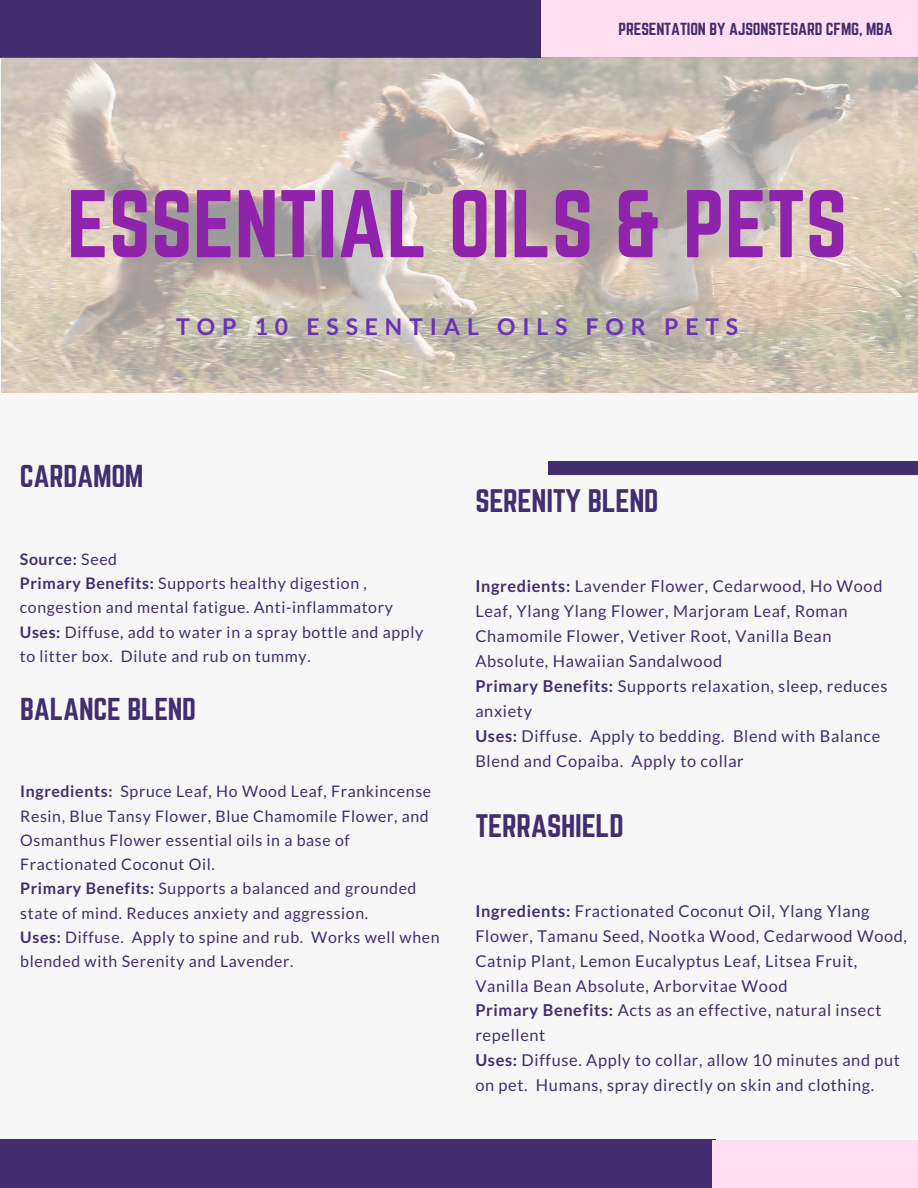
<style>
.page{position:relative;width:918px;height:1188px;background:#f7f7f7}
.page>*{position:absolute;margin:0;border:0;box-sizing:border-box;transform-origin:0 0}
.t1{font:84px "Norwester";color:#9023ac}
.t2{font:28.65px "Norwester";letter-spacing:-.01em;color:#422d6f}
.t3{font:27.75px "Norwester";letter-spacing:-.01em;color:#422d6f}
.t4{font:700 22.95px "Lato";letter-spacing:.3em;color:#6934b4}
.t5{font:16.35px/24.9px "Lato";letter-spacing:.04em;color:#422d6f}
.t6{font:15.9px/24.3px "Lato";letter-spacing:.04em;color:#422d6f}
.t7{font:15.3px "Norwester";letter-spacing:-.01em;color:#422d6f}
.s1{font-weight:700}
</style>
<div class="page">
<div style="left:0;top:0;width:637px;height:58px;background:#422d6f"></div>
<div style="left:542px;top:0;width:376px;height:58px;background:#ffdef2"></div>
<img style="left:1px;top:58px;width:916px;height:334px">
<div style="left:0;top:1140px;width:716px;height:48px;background:#422d6f"></div>
<div style="left:712px;top:1140px;width:206px;height:48px;background:#ffdef2"></div>
<div style="left:548px;top:461px;width:370px;height:14px;background:#422d6f"></div>
<p class="t7" style="left:619px;top:22px;width:276px">PRESENTATION BY AJSONSTEGARD CFMG, MBA</p>
<h1 class="t1" style="left:67px;top:184px;width:782px">ESSENTIAL OILS &amp; PETS</h1>
<h3 class="t4" style="left:176px;top:313px;width:563px">TOP 10 ESSENTIAL OILS FOR PETS</h3>
<h3 class="t3" style="left:20px;top:463px;width:125px">CARDAMOM</h3>
<h2 class="t2" style="left:475px;top:487px;width:185px">SERENITY BLEND</h2>
<p class="t6" style="left:20px;top:547px;width:405px"><span class="s1">Source:</span> Seed<br><span class="s1">Primary Benefits:</span> Supports healthy digestion , congestion and mental fatigue. Anti-inflammatory <span class="s1">Uses:</span> Diffuse, add to water in a spray bottle and apply to litter box. Dilute and rub on tummy.</p>
<h3 class="t3" style="left:20px;top:695px;width:177px">BALANCE BLEND</h3>
<p class="t6" style="left:20px;top:779px;width:421px"><span class="s1">Ingredients:</span> Spruce Leaf, Ho Wood Leaf, Frankincense Resin, Blue Tansy Flower, Blue Chamomile Flower, and Osmanthus Flower essential oils in a base of Fractionated Coconut Oil.<br><span class="s1">Primary Benefits:</span> Supports a balanced and grounded state of mind. Reduces anxiety and aggression.<br><span class="s1">Uses:</span> Diffuse. Apply to spine and rub. Works well when blended with Serenity and Lavender.</p>
<p class="t5" style="left:475px;top:574px;width:414px"><span class="s1">Ingredients:</span> Lavender Flower, Cedarwood, Ho Wood Leaf, Ylang Ylang Flower, Marjoram Leaf, Roman Chamomile Flower, Vetiver Root, Vanilla Bean Absolute, Hawaiian Sandalwood<br><span class="s1">Primary Benefits:</span> Supports relaxation, sleep, reduces anxiety<br><span class="s1">Uses:</span> Diffuse. Apply to bedding. Blend with Balance Blend and Copaiba. Apply to collar</p>
<h2 class="t2" style="left:475px;top:812px;width:150px">TERRASHIELD</h2>
<p class="t5" style="left:475px;top:898px;width:433px"><span class="s1">Ingredients:</span> Fractionated Coconut Oil, Ylang Ylang Flower, Tamanu Seed, Nootka Wood, Cedarwood Wood, Catnip Plant, Lemon Eucalyptus Leaf, Litsea Fruit, Vanilla Bean Absolute, Arborvitae Wood<br><span class="s1">Primary Benefits:</span> Acts as an effective, natural insect repellent<br><span class="s1">Uses:</span> Diffuse. Apply to collar, allow 10 minutes and put on pet. Humans, spray directly on skin and clothing.</p>
</div>
